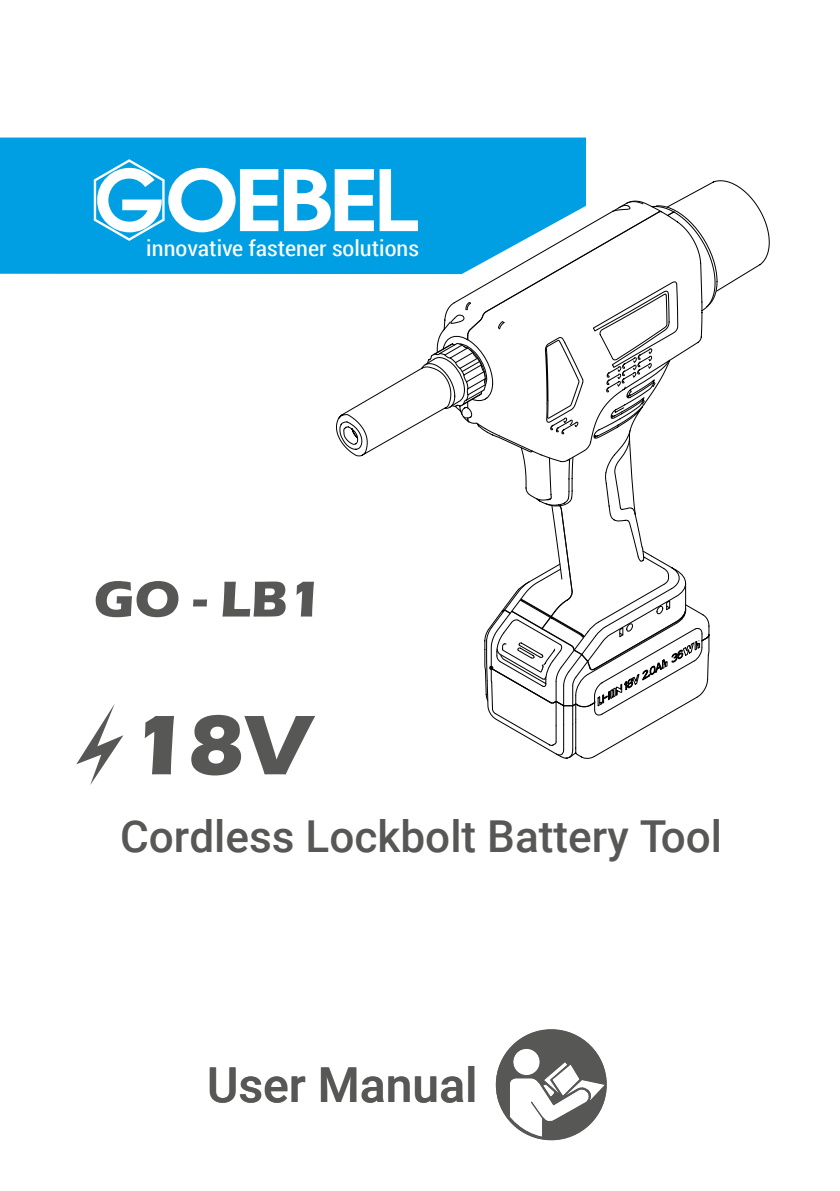
<style>
.page{position:relative;width:840px;height:1191px;background:#fff}
.page>*{position:absolute;margin:0;border:0;box-sizing:border-box;transform-origin:0 0}
.t1{font:700 52.4px "Eras ITC";color:#575756}
.t2{font:500 48px "Roboto";color:#575756}
.t3{font:500 44px "Roboto";color:#575756}
.t4{font:21.8px "Roboto Condensed";color:#fff;scale:1.11 1}
</style>
<div class="page">
<div style="left:0;top:137px;width:585px;height:137px;background:#009fe3"></div>
<svg style="left:495px;top:1029px;width:111px;height:111px"></svg>
<svg style="left:76px;top:159px;width:641px;height:626px"></svg>
<p class="t4" style="left:146px;top:236px;width:247px">innovative fastener solutions</p>
<h1 class="t1" style="left:94px;top:568px;width:230px">GO - LB1</h1>
<h3 class="t3" style="left:120px;top:818px;width:603px">Cordless Lockbolt Battery Tool</h3>
<h2 class="t2" style="left:207px;top:1066px;width:272px">User Manual</h2>
</div>
